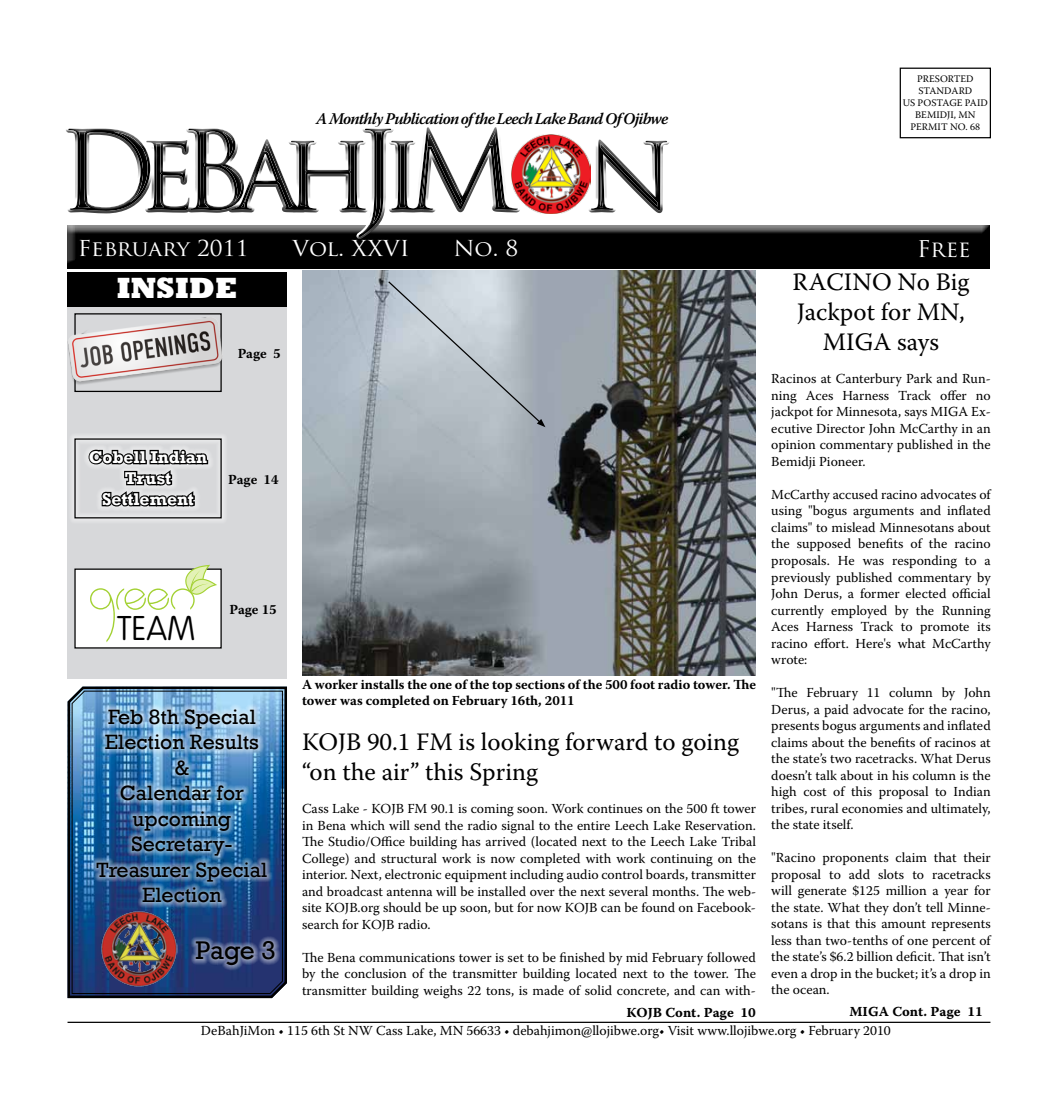
<style>
.page{position:relative;width:1058px;height:1103px;background:#fff}
.page>*{position:absolute;margin:0;border:0;box-sizing:border-box;transform-origin:0 0}
.t1{font:100 33.75px "VAG Rounded Std";color:#000}
.t2{font:800 30px "Rockwell";color:#fff}
.t3{font:26.25px "Rockwell";color:#000}
.t4{font:25px/30px "Warnock Pro";color:#000}
.t5{font:22.5px "Trajan Pro";color:#fff}
.t6{font:21.38px "Trajan Pro";color:#fff;scale:1.05 1}
.t7{font:21.25px/25.5px "Rockwell";color:#000;text-align:center}
.t8{font:700 17.5px/21px "Rockwell";color:#fff;text-align:center}
.t9{font:italic 600 16.25px "Warnock Pro";letter-spacing:-.05em;color:#000}
.t10{font:13.75px/16.5px "Warnock Pro";color:#000;text-align:justify}
.t11{font:700 13.75px/16.5px "Warnock Pro";color:#000}
.t12{font:13.75px "Warnock Pro Bold Capt";color:#000}
.t13{font:10px/12px "Warnock Pro";color:#000;text-align:center}
</style>
<div class="page">
<div style="left:899px;top:68px;width:92px;height:70px;border:1px solid #000"></div>
<div style="left:62px;top:225px;width:929px;height:46px;background:#000"></div>
<div style="left:58px;top:129px;width:620px;height:119px;background:#000;opacity:.75"></div>
<img style="left:512px;top:134px;width:79px;height:79px">
<div style="left:68px;top:306px;width:219px;height:372px;background:#d7d8da"></div>
<div style="left:68px;top:272px;width:219px;height:34px;background:#000"></div>
<div style="left:74px;top:313px;width:148px;height:79px;border:1px solid #000"></div>
<div style="left:74px;top:568px;width:148px;height:80px;background:#fff;border:1px solid #000"></div>
<div style="left:69px;top:433px;width:158px;height:91px;background:#dfe0e1"></div>
<svg style="left:88px;top:449px;width:121px;height:58px"></svg>
<div style="left:74px;top:438px;width:148px;height:80px;border:1px solid #000"></div>
<img style="left:68px;top:313px;width:154px;height:72px">
<hr style="left:68px;top:1021px;width:922px;height:1px;background:#000">
<img style="left:302px;top:270px;width:454px;height:405px">
<svg style="left:387px;top:280px;width:158px;height:147px;background:#b8c1c8"></svg>
<svg style="left:90px;top:565px;width:127px;height:78px"></svg>
<svg style="left:67px;top:686px;width:220px;height:313px;background:#2f3d4e"></svg>
<svg style="left:71px;top:690px;width:212px;height:304px;background:#3e699a"></svg>
<img style="left:91px;top:704px;width:189px;height:266px">
<img style="left:101px;top:910px;width:76px;height:76px">
<p class="t9" style="left:316px;top:109px;width:354px">A Monthly Publication of the Leech Lake Band Of Ojibwe</p>
<p class="t13" style="left:902px;top:72px;width:87px">PRESORTED<br>STANDARD<br>US POSTAGE PAID<br>BEMIDJI, MN<br>PERMIT NO. 68</p>
<h3 class="t6" style="left:78px;top:234px;width:164px">February 2011</h3>
<h3 class="t6" style="left:292px;top:234px;width:113px">Vol. XXVI</h3>
<h3 class="t6" style="left:453px;top:234px;width:63px">No. 8</h3>
<h3 class="t5" style="left:917px;top:234px;width:55px">Free</h3>
<h2 class="t2" style="left:117px;top:271px;width:122px">INSIDE</h2>
<p class="t11" style="left:238px;top:344px;width:44px">Page 5</p>
<p class="t8" style="left:89px;top:446px;width:120px">Cobell Indian<br>Trust<br>Settlement</p>
<p class="t11" style="left:228px;top:471px;width:52px">Page 14</p>
<h1 class="t1" style="left:117px;top:609px;width:80px">TEAM</h1>
<p class="t11" style="left:229px;top:600px;width:49px">Page 15</p>
<h3 class="t7" style="left:96px;top:704px;width:172px">Feb 8th Special<br>Election Results &amp;<br>Calendar for upcoming<br>Secretary-<br>Treasurer Special<br>Election</h3>
<h3 class="t3" style="left:195px;top:935px;width:82px">Page 3</h3>
<p class="t11" style="left:302px;top:675px;width:455px">A worker installs the one of the top sections of the 500 foot radio tower. The tower was completed on February 16th, 2011</p>
<h3 class="t4" style="left:302px;top:726px;width:438px">KOJB 90.1 FM is looking forward to going “on the air” this Spring</h3>
<p class="t10" style="left:302px;top:800px;width:455px">Cass Lake - KOJB FM 90.1 is coming soon. Work continues on the 500 ft tower in Bena which will send the radio signal to the entire Leech Lake Reservation.<br>The Studio/Office building has arrived (located next to the Leech Lake Tribal College) and structural work is now completed with work continuing on the interior. Next, electronic equipment including audio control boards, transmitter and broadcast antenna will be installed over the next several months. The web&shy;site KOJB.org should be up soon, but for now KOJB can be found on Facebook&shy;search for KOJB radio.</p>
<p class="t10" style="left:302px;top:948px;width:455px">The Bena communications tower is set to be finished by mid February followed by the conclusion of the transmitter building located next to the tower. The transmitter building weighs 22 tons, is made of solid concrete, and can with-</p>
<h3 class="t4" style="left:792px;top:267px;width:178px;text-align:center">RACINO No Big<br>Jackpot for MN,<br>MIGA says</h3>
<p class="t10" style="left:771px;top:370px;width:221px">Racinos at Canterbury Park and Run&shy;ning Aces Harness Track offer no jackpot for Minnesota, says MIGA Ex&shy;ecutive Director John McCarthy in an opinion commentary published in the Bemidji Pioneer.</p>
<p class="t10" style="left:771px;top:486px;width:221px">McCarthy accused racino advocates of using "bogus arguments and inflated claims" to mislead Minnesotans about the supposed benefits of the racino proposals. He was responding to a previously published commentary by John Derus, a former elected official currently employed by the Running Aces Harness Track to promote its racino effort. Here's what McCarthy wrote:</p>
<p class="t10" style="left:771px;top:684px;width:221px">"The February 11 column by John Derus, a paid advocate for the racino, presents bogus arguments and inflated claims about the benefits of racinos at the state’s two racetracks. What Derus doesn’t talk about in his column is the high cost of this proposal to Indian tribes, rural economies and ultimately, the state itself.</p>
<p class="t10" style="left:771px;top:849px;width:221px">"Racino proponents claim that their proposal to add slots to racetracks will generate $125 million a year for the state. What they don’t tell Minne&shy;sotans is that this amount represents less than two-tenths of one percent of the state’s $6.2 billion deficit. That isn’t even a drop in the bucket; it’s a drop in the ocean.</p>
<p class="t12" style="left:849px;top:1002px;width:135px">MIGA Cont. Page 11</p>
<p class="t12" style="left:626px;top:1003px;width:131px">KOJB Cont. Page 10</p>
<p class="t10" style="left:201px;top:1021px;width:691px">DeBahJiMon • 115 6th St NW Cass Lake, MN 56633 • debahjimon@llojibwe.org• Visit www.llojibwe.org • February 2010</p>
</div>
